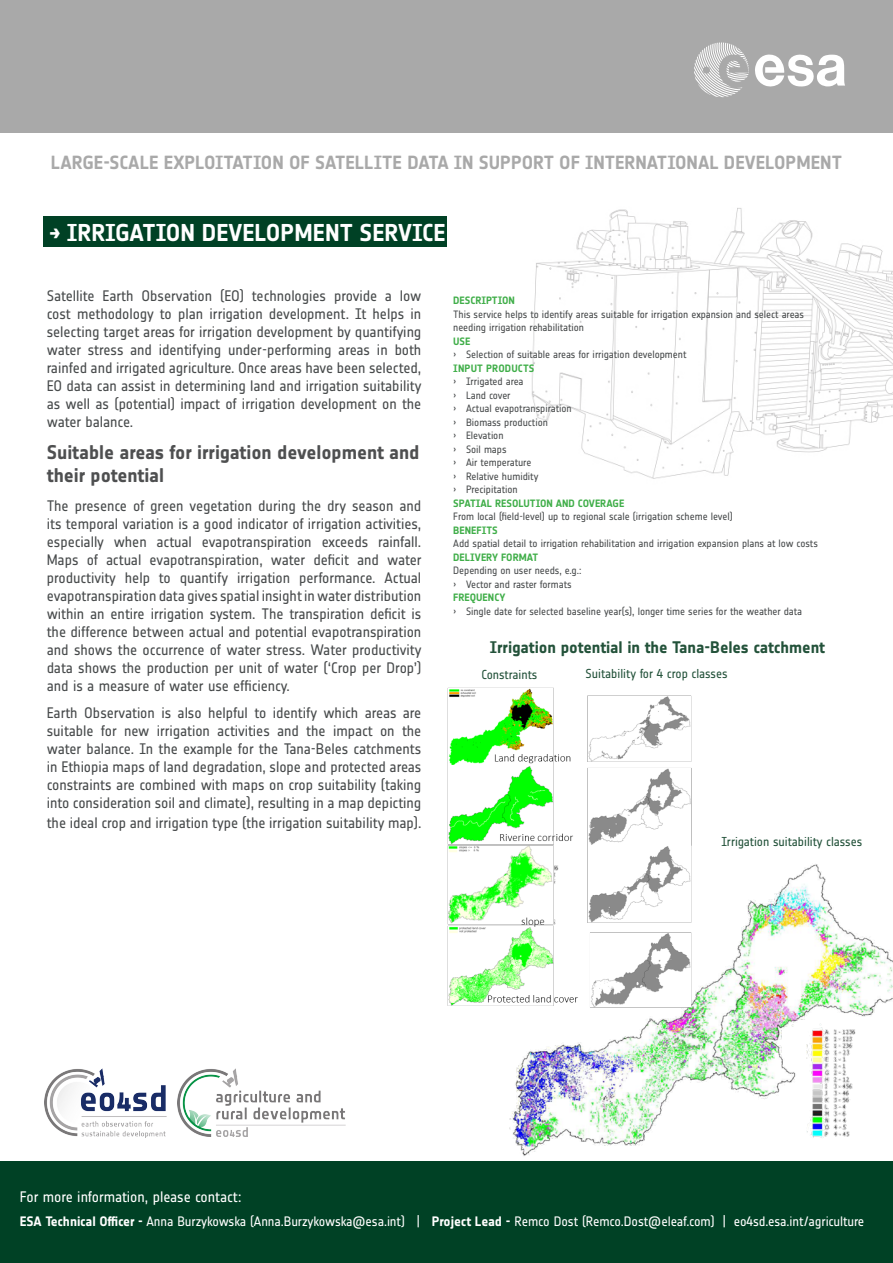
<style>
.page{position:relative;width:893px;height:1263px;background:#fff}
.page>*{position:absolute;margin:0;border:0;box-sizing:border-box;transform-origin:0 0}
.t1{font:700 24px "Notes Esa";color:#fff}
.t2{font:700 19.5px/23.4px "Notes Esa";letter-spacing:-.005em;color:#4e4f50}
.t3{font:700 18.75px "Notes Esa";color:#a9a9a9}
.t4{font:700 16.5px "Notes Esa";letter-spacing:-.005em;color:#23523a}
.t5{font:15px/18px "Notes Esa";letter-spacing:-.005em;color:#484b4c;text-align:justify}
.t6{font:15px "Notes Esa";letter-spacing:-.005em;color:#fff}
.t7{font:13.5px "Notes Esa";letter-spacing:-.01em;color:#fff}
.t8{font:12.75px "Notes Esa";letter-spacing:-.005em;color:#23523a}
.t9{font:10.5px/13.5px "Notes Esa";letter-spacing:-.005em;color:#484b4c}
.t10{font:700 10.5px "Notes Esa";color:#40ae49}
.s1{font-size:21px}
.s2{font-weight:700}
</style>
<div class="page">
<img style="left:531px;top:208px;width:362px;height:271px">
<div style="left:0;top:0;width:893px;height:133px;background:#a9a9a9"></div>
<div style="left:0;top:1161px;width:893px;height:102px;background:#004125"></div>
<img style="left:177px;top:1068px;width:168px;height:68px">
<img style="left:44px;top:1068px;width:122px;height:69px">
<div style="left:43px;top:216px;width:403px;height:31px;background:#004125"></div>
<img style="left:509px;top:864px;width:384px;height:292px">
<img style="left:447px;top:687px;width:260px;height:324px">
<img style="left:772px;top:1014px;width:121px;height:135px">
<svg style="left:694px;top:43px;width:151px;height:54px"></svg>
<p class="t3" style="left:51px;top:152px;width:792px">LARGE-SCALE EXPLOITATION OF SATELLITE DATA IN SUPPORT OF INTERNATIONAL DEVELOPMENT</p>
<p class="t1" style="left:49px;top:219px;width:398px"><span class="s1">→</span> IRRIGATION DEVELOPMENT SERVICE</p>
<p class="t5" style="left:47px;top:287px;width:376px">Satellite Earth Observation (EO) technologies provide a low cost methodology to plan irrigation development. It helps in selecting target areas for irrigation development by quantifying water stress and identifying under-performing areas in both rainfed and irrigated agriculture. Once areas have been selected, EO data can assist in determining land and irrigation suitability as well as (potential) impact of irrigation development on the water balance.</p>
<p class="t2" style="left:47px;top:441px;width:374px">Suitable areas for irrigation development and their potential</p>
<p class="t5" style="left:47px;top:497px;width:376px">The presence of green vegetation during the dry season and its temporal variation is a good indicator of irrigation activities, especially when actual evapotranspiration exceeds rainfall.<br>Maps of actual evapotranspiration, water deficit and water productivity help to quantify irrigation performance. Actual evapotranspiration data gives spatial insight in water distribution within an entire irrigation system. The transpiration deficit is the difference between actual and potential evapotranspiration and shows the occurrence of water stress. Water productivity data shows the production per unit of water (‘Crop per Drop’) and is a measure of water use efficiency.</p>
<p class="t5" style="left:47px;top:704px;width:376px">Earth Observation is also helpful to identify which areas are suitable for new irrigation activities and the impact on the water balance. In the example for the Tana-Beles catchments in Ethiopia maps of land degradation, slope and protected areas constraints are combined with maps on crop suitability (taking into consideration soil and climate), resulting in a map depicting</p>
<p class="t5" style="left:47px;top:813px;width:376px">the ideal crop and irrigation type (the irrigation suitability map).</p>
<p class="t10" style="left:453px;top:294px;width:63px">DESCRIPTION</p>
<p class="t9" style="left:453px;top:307px;width:352px">This service helps to identify areas suitable for irrigation expansion and select areas needing irrigation rehabilitation</p>
<p class="t10" style="left:453px;top:335px;width:19px">USE</p>
<p class="t9" style="left:453px;top:348px;width:235px">› Selection of suitable areas for irrigation development</p>
<p class="t10" style="left:453px;top:362px;width:83px">INPUT PRODUCTS</p>
<p class="t9" style="left:453px;top:375px;width:72px">› Irrigated area</p>
<p class="t9" style="left:453px;top:388px;width:59px">› Land cover</p>
<p class="t9" style="left:453px;top:402px;width:120px">› Actual evapotranspiration</p>
<p class="t9" style="left:453px;top:415px;width:96px">› Biomass production</p>
<p class="t9" style="left:453px;top:429px;width:52px">› Elevation</p>
<p class="t9" style="left:453px;top:442px;width:55px">› Soil maps</p>
<p class="t9" style="left:453px;top:456px;width:80px">› Air temperature</p>
<p class="t9" style="left:453px;top:469px;width:87px">› Relative humidity</p>
<p class="t9" style="left:453px;top:483px;width:66px">› Precipitation</p>
<p class="t10" style="left:453px;top:497px;width:173px">SPATIAL RESOLUTION AND COVERAGE</p>
<p class="t9" style="left:453px;top:510px;width:281px">From local (field-level) up to regional scale (irrigation scheme level)</p>
<p class="t10" style="left:453px;top:524px;width:46px">BENEFITS</p>
<p class="t9" style="left:453px;top:537px;width:366px">Add spatial detail to irrigation rehabilitation and irrigation expansion plans at low costs</p>
<p class="t10" style="left:453px;top:551px;width:86px">DELIVERY FORMAT</p>
<p class="t9" style="left:453px;top:564px;width:130px">Depending on user needs, e.g.:</p>
<p class="t9" style="left:453px;top:577px;width:120px">› Vector and raster formats</p>
<p class="t10" style="left:453px;top:591px;width:54px">FREQUENCY</p>
<p class="t9" style="left:453px;top:604px;width:350px">› Single date for selected baseline year(s), longer time series for the weather data</p>
<p class="t4" style="left:490px;top:638px;width:337px">Irrigation potential in the Tana-Beles catchment</p>
<p class="t8" style="left:482px;top:667px;width:57px">Constraints</p>
<p class="t8" style="left:586px;top:666px;width:144px">Suitability for 4 crop classes</p>
<p class="t8" style="left:722px;top:835px;width:142px">Irrigation suitability classes</p>
<p class="t6" style="left:20px;top:1188px;width:223px">For more information, please contact:</p>
<p class="t7" style="left:20px;top:1214px;width:846px"><span class="s2">ESA Technical Officer -</span> Anna Burzykowska (Anna.Burzykowska@esa.int) | <span class="s2">Project Lead -</span> Remco Dost (Remco.Dost@eleaf.com) | eo4sd.esa.int/agriculture</p>
</div>
